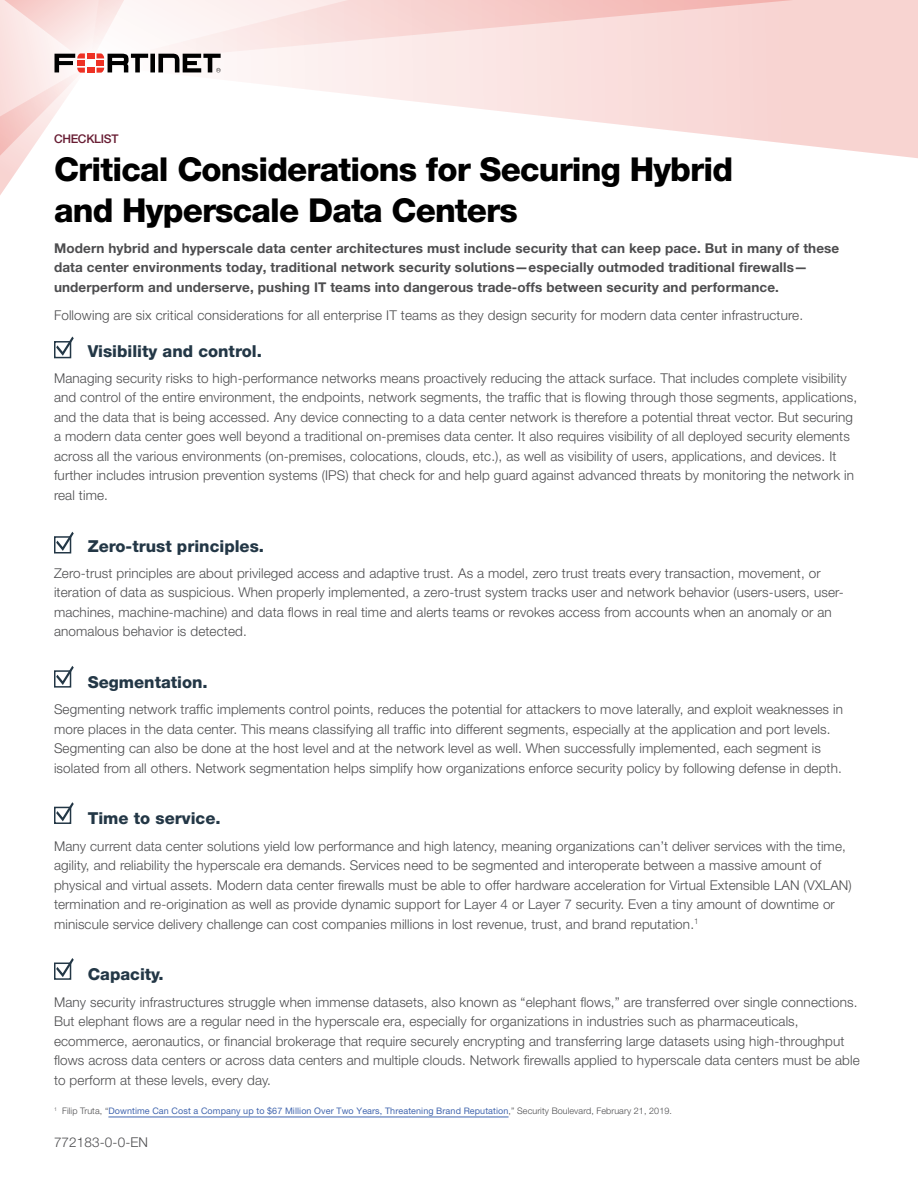
<style>
.page{position:relative;width:918px;height:1188px;background:#fff}
.page>*{position:absolute;margin:0;border:0;box-sizing:border-box;transform-origin:0 0}
.t1{font:800 33px/40.5px "Helvetica Neue LT Pro";letter-spacing:-.025em;color:#000}
.t2{font:800 16.5px "Helvetica Neue LT Pro";color:#233746}
.t3{font:300 13.5px/19.5px "Helvetica Neue LT Pro";letter-spacing:.01em;color:#4d4d4f}
.t4{font:700 13.5px/19.5px "Helvetica Neue LT Pro";letter-spacing:.01em;color:#4d4d4f}
.t5{font:500 12px "Helvetica Neue LT Pro";letter-spacing:-.025em;color:#681d33}
.t6{font:9px "Helvetica Neue LT Pro";letter-spacing:.01em;color:#4266ae}
.s1{font-weight:300;color:#4d4d4f}
</style>
<div class="page">
<svg style="left:251px;top:65px;width:667px;height:93px"></svg>
<svg style="left:221px;top:0;width:697px;height:65px;background:#f9dbd9"></svg>
<svg style="left:0;top:0;width:221px;height:195px"></svg>
<div style="left:54px;top:341px;width:17px;height:17px;border:2px solid #233746"></div>
<svg style="left:56px;top:337px;width:18px;height:19px"></svg>
<div style="left:54px;top:536px;width:17px;height:18px;border:2px solid #233746"></div>
<svg style="left:56px;top:532px;width:18px;height:19px"></svg>
<div style="left:54px;top:670px;width:17px;height:18px;border:2px solid #233746"></div>
<svg style="left:56px;top:666px;width:18px;height:19px"></svg>
<div style="left:54px;top:807px;width:17px;height:17px;border:2px solid #233746"></div>
<svg style="left:56px;top:802px;width:18px;height:19px"></svg>
<div style="left:54px;top:963px;width:17px;height:17px;border:2px solid #233746"></div>
<svg style="left:56px;top:958px;width:18px;height:19px"></svg>
<hr style="left:108px;top:1117px;width:401px;height:1px;background:#4266ae">
<p class="t5" style="left:54px;top:132px;width:66px">CHECKLIST</p>
<h1 class="t1" style="left:54px;top:149px;width:681px">Critical Considerations for Securing Hybrid and Hyperscale Data Centers</h1>
<p class="t4" style="left:54px;top:238px;width:787px">Modern hybrid and hyperscale data center architectures must include security that can keep pace. But in many of these data center environments today, traditional network security solutions—especially outmoded traditional firewalls— underperform and underserve, pushing IT teams into dangerous trade-offs between security and performance.</p>
<p class="t3" style="left:54px;top:305px;width:751px">Following are six critical considerations for all enterprise IT teams as they design security for modern data center infrastructure.</p>
<p class="t2" style="left:88px;top:341px;width:176px">Visibility and control.</p>
<p class="t3" style="left:54px;top:368px;width:805px">Managing security risks to high-performance networks means proactively reducing the attack surface. That includes complete visibility and control of the entire environment, the endpoints, network segments, the traffic that is flowing through those segments, applications, and the data that is being accessed. Any device connecting to a data center network is therefore a potential threat vector. But securing a modern data center goes well beyond a traditional on-premises data center. It also requires visibility of all deployed security elements across all the various environments (on-premises, colocations, clouds, etc.), as well as visibility of users, applications, and devices. It further includes intrusion prevention systems (IPS) that check for and help guard against advanced threats by monitoring the network in real time.</p>
<p class="t2" style="left:88px;top:536px;width:178px">Zero-trust principles.</p>
<p class="t3" style="left:54px;top:563px;width:791px">Zero-trust principles are about privileged access and adaptive trust. As a model, zero trust treats every transaction, movement, or iteration of data as suspicious. When properly implemented, a zero-trust system tracks user and network behavior (users-users, user&shy;machines, machine-machine) and data flows in real time and alerts teams or revokes access from accounts when an anomaly or an anomalous behavior is detected.</p>
<p class="t2" style="left:88px;top:672px;width:122px">Segmentation.</p>
<p class="t3" style="left:54px;top:699px;width:790px">Segmenting network traffic implements control points, reduces the potential for attackers to move laterally, and exploit weaknesses in more places in the data center. This means classifying all traffic into different segments, especially at the application and port levels.<br>Segmenting can also be done at the host level and at the network level as well. When successfully implemented, each segment is isolated from all others. Network segmentation helps simplify how organizations enforce security policy by following defense in depth.</p>
<p class="t2" style="left:88px;top:809px;width:134px">Time to service.</p>
<p class="t3" style="left:54px;top:836px;width:799px">Many current data center solutions yield low performance and high latency, meaning organizations can’t deliver services with the time, agility, and reliability the hyperscale era demands. Services need to be segmented and interoperate between a massive amount of physical and virtual assets. Modern data center firewalls must be able to offer hardware acceleration for Virtual Extensible LAN (VXLAN) termination and re-origination as well as provide dynamic support for Layer 4 or Layer 7 security. Even a tiny amount of downtime or miniscule service delivery challenge can cost companies millions in lost revenue, trust, and brand reputation.<sup>1</sup></p>
<p class="t2" style="left:88px;top:965px;width:78px">Capacity.</p>
<p class="t3" style="left:54px;top:992px;width:807px">Many security infrastructures struggle when immense datasets, also known as “elephant flows,” are transferred over single connections.<br>But elephant flows are a regular need in the hyperscale era, especially for organizations in industries such as pharmaceuticals, ecommerce, aeronautics, or financial brokerage that require securely encrypting and transferring large datasets using high-throughput flows across data centers or across data centers and multiple clouds. Network firewalls applied to hyperscale data centers must be able to perform at these levels, every day.</p>
<p class="t6" style="left:54px;top:1105px;width:620px"><sup>1</sup> <span class="s1">Filip Truta, “</span>Downtime Can Cost a Company up to $67 Million Over Two Years, Threatening Brand Reputation<span class="s1">,” Security Boulevard, February 21, 2019.</span></p>
<p class="t3" style="left:54px;top:1132px;width:96px">772183-0-0-EN</p>
</div>
